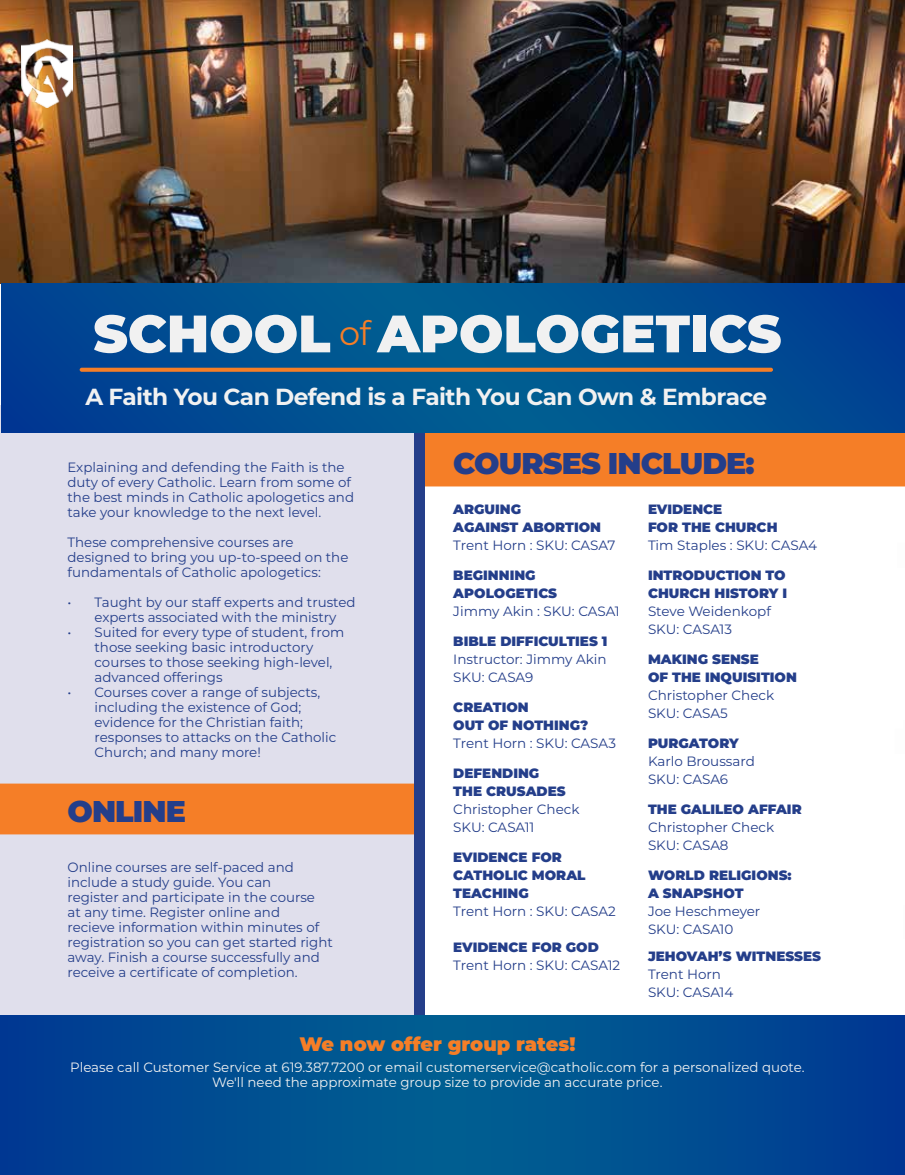
<style>
.page{position:relative;width:905px;height:1175px;background:#fff}
.page>*{position:absolute;margin:0;border:0;box-sizing:border-box;transform-origin:0 0}
.t1{font:900 52.5px "Montserrat";color:#f1f1f1}
.t2{font:900 30px "Montserrat";letter-spacing:-.03em;color:#243e8a}
.t3{font:700 23.25px "Montserrat";letter-spacing:-.025em;color:#f1f1f1}
.t4{font:900 19.5px "Montserrat";color:#f57e27}
.t5{font:13.5px/15px "Montserrat";color:#243e8a}
.t6{font:900 13.5px/18px "Montserrat";color:#243e8a}
.t7{font:13.5px/15px "Montserrat";color:#f1f1f1;text-align:center}
.s1{font-weight:400;font-size:33.6px;color:#f57e27}
</style>
<div class="page">
<svg style="left:0;top:1015px;width:904px;height:159px;background:#004c91"></svg>
<div style="left:0;top:405px;width:416px;height:426px;background:#e0dfec"></div>
<div style="left:0;top:697px;width:414px;height:317px;background:#e0dfec"></div>
<div style="left:0;top:783px;width:414px;height:51px;background:#f57e27"></div>
<div style="left:419px;top:373px;width:485px;height:113px;background:#f57e27"></div>
<img style="left:1px;top:0;width:903px;height:284px">
<div style="left:414px;top:427px;width:11px;height:587px;background:#243e8a"></div>
<svg style="left:1px;top:284px;width:903px;height:148px;background:#004e91"></svg>
<svg style="left:80px;top:368px;width:693px;height:4px;background:#e87b2c"></svg>
<img style="left:22px;top:39px;width:50px;height:69px">
<h1 class="t1" style="left:93px;top:294px;width:689px">SCHOOL <span class="s1">of</span> APOLOGETICS</h1>
<h3 class="t3" style="left:85px;top:380px;width:683px">A Faith You Can Defend is a Faith You Can Own &amp; Embrace</h3>
<p class="t5" style="left:68px;top:459px;width:288px">Explaining and defending the Faith is the duty of every Catholic. Learn from some of the best minds in Catholic apologetics and take your knowledge to the next level.</p>
<p class="t5" style="left:68px;top:534px;width:282px">These comprehensive courses are designed to bring you up-to-speed on the fundamentals of Catholic apologetics:</p>
<p class="t5" style="left:68px;top:594px;width:289px;text-align:center">• Taught by our staff experts and trusted experts associated with the ministry</p>
<p class="t5" style="left:94px;top:624px;width:251px;text-indent:-27px">• Suited for every type of student, from those seeking basic introductory courses to those seeking high-level, advanced offerings</p>
<p class="t5" style="left:94px;top:684px;width:243px;text-indent:-27px">• Courses cover a range of subjects, including the existence of God; evidence for the Christian faith; responses to attacks on the Catholic<br>Church; and many more!</p>
<h2 class="t2" style="left:68px;top:788px;width:120px">ONLINE</h2>
<p class="t5" style="left:68px;top:859px;width:267px">Online courses are self-paced and include a study guide. You can<br>register and participate in the course<br>at any time. Register online and<br>recieve information within minutes of registration so you can get started right away. Finish a course successfully and receive a certificate of completion.</p>
<h2 class="t2" style="left:453px;top:440px;width:303px">COURSES INCLUDE:</h2>
<p class="t6" style="left:453px;top:499px;width:149px">ARGUING<br>AGAINST ABORTION</p>
<p class="t5" style="left:453px;top:537px;width:164px">Trent Horn : SKU: CASA7</p>
<p class="t6" style="left:453px;top:565px;width:105px">BEGINNING<br>APOLOGETICS</p>
<p class="t5" style="left:453px;top:603px;width:168px">Jimmy Akin : SKU: CASA1</p>
<p class="t6" style="left:453px;top:631px;width:156px">BIBLE DIFFICULTIES 1</p>
<p class="t5" style="left:453px;top:650px;width:155px;line-height:18px">Instructor: Jimmy Akin<br>SKU: CASA9</p>
<p class="t6" style="left:453px;top:697px;width:136px">CREATION<br>OUT OF NOTHING?</p>
<p class="t5" style="left:453px;top:735px;width:164px">Trent Horn : SKU: CASA3</p>
<p class="t6" style="left:453px;top:763px;width:114px">DEFENDING<br>THE CRUSADES</p>
<p class="t5" style="left:453px;top:800px;width:128px;line-height:18px">Christopher Check<br>SKU: CASA11</p>
<p class="t6" style="left:453px;top:847px;width:134px">EVIDENCE FOR<br>CATHOLIC MORAL<br>TEACHING</p>
<p class="t5" style="left:453px;top:903px;width:164px">Trent Horn : SKU: CASA2</p>
<p class="t6" style="left:453px;top:937px;width:147px">EVIDENCE FOR GOD</p>
<p class="t5" style="left:453px;top:957px;width:168px">Trent Horn : SKU: CASA12</p>
<p class="t6" style="left:648px;top:499px;width:131px">EVIDENCE<br>FOR THE CHURCH</p>
<p class="t5" style="left:648px;top:537px;width:170px">Tim Staples : SKU: CASA4</p>
<p class="t6" style="left:648px;top:565px;width:141px">INTRODUCTION TO<br>CHURCH HISTORY I</p>
<p class="t5" style="left:648px;top:602px;width:124px;line-height:18px">Steve Weidenkopf<br>SKU: CASA13</p>
<p class="t6" style="left:648px;top:649px;width:150px">MAKING SENSE<br>OF THE INQUISITION</p>
<p class="t5" style="left:648px;top:686px;width:128px;line-height:18px">Christopher Check<br>SKU: CASA5</p>
<p class="t6" style="left:648px;top:733px;width:92px">PURGATORY</p>
<p class="t5" style="left:648px;top:752px;width:108px;line-height:18px">Karlo Broussard<br>SKU: CASA6</p>
<p class="t6" style="left:648px;top:799px;width:155px">THE GALILEO AFFAIR</p>
<p class="t5" style="left:648px;top:818px;width:128px;line-height:18px">Christopher Check<br>SKU: CASA8</p>
<p class="t6" style="left:648px;top:865px;width:145px">WORLD RELIGIONS:<br>A SNAPSHOT</p>
<p class="t5" style="left:648px;top:902px;width:114px;line-height:18px">Joe Heschmeyer<br>SKU: CASA10</p>
<p class="t6" style="left:648px;top:946px;width:175px">JEHOVAH’S WITNESSES</p>
<p class="t5" style="left:648px;top:965px;width:87px;line-height:18px">Trent Horn<br>SKU: CASA14</p>
<h3 class="t4" style="left:299px;top:1029px;width:277px">We now offer group rates!</h3>
<p class="t7" style="left:70px;top:1058px;width:735px">Please call Customer Service at 619.387.7200 or email customerservice@catholic.com for a personalized quote.<br>We'll need the approximate group size to provide an accurate price.</p>
</div>
